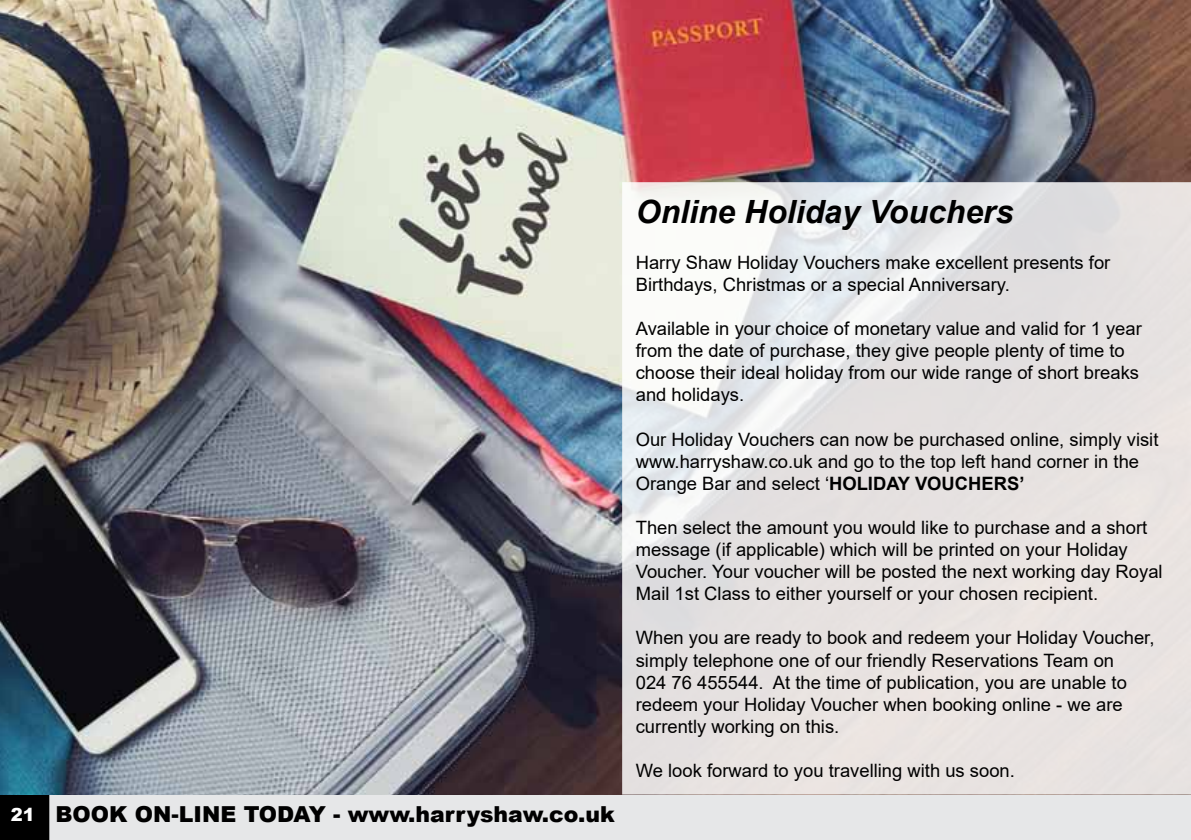
<style>
.page{position:relative;width:1191px;height:840px;background:#fff}
.page>*{position:absolute;margin:0;border:0;box-sizing:border-box;transform-origin:0 0}
.t1{font:italic 700 32px "Arial";color:#000}
.t2{font:900 22px "Arial";color:#000}
.t3{font:18.4px/22px "Arial";color:#000}
.s1{font-size:18px;color:#fff}
.s2{font-weight:700}
</style>
<div class="page">
<div style="left:3px;top:794px;width:1188px;height:45px;background:#e6e7e8"></div>
<div style="left:0;top:794px;width:49px;height:45px;background:#000"></div>
<img style="left:0;top:0;width:1191px;height:794px">
<svg style="left:622px;top:182px;width:569px;height:612px;background:#e7e4e4"></svg>
<p class="t2" style="left:11px;top:797px;width:605px"><span class="s1">21</span> BOOK ON-LINE TODAY - www.harryshaw.co.uk</p>
<h1 class="t1" style="left:636px;top:190px;width:379px">Online Holiday Vouchers</h1>
<p class="t3" style="left:636px;top:251px;width:476px">Harry Shaw Holiday Vouchers make excellent presents for<br>Birthdays, Christmas or a special Anniversary.</p>
<p class="t3" style="left:636px;top:317px;width:507px">Available in your choice of monetary value and valid for 1 year from the date of purchase, they give people plenty of time to choose their ideal holiday from our wide range of short breaks and holidays.</p>
<p class="t3" style="left:636px;top:427px;width:524px">Our Holiday Vouchers can now be purchased online, simply visit www.harryshaw.co.uk and go to the top left hand corner in the<br>Orange Bar and select ‘<span class="s2">HOLIDAY VOUCHERS’</span></p>
<p class="t3" style="left:636px;top:516px;width:528px">Then select the amount you would like to purchase and a short message (if applicable) which will be printed on your Holiday Voucher. Your voucher will be posted the next working day Royal Mail 1st Class to either yourself or your chosen recipient.</p>
<p class="t3" style="left:636px;top:626px;width:520px">When you are ready to book and redeem your Holiday Voucher, simply telephone one of our friendly Reservations Team on<br>024 76 455544. At the time of publication, you are unable to redeem your Holiday Voucher when booking online - we are currently working on this.</p>
<p class="t3" style="left:636px;top:759px;width:381px">We look forward to you travelling with us soon.</p>
</div>
